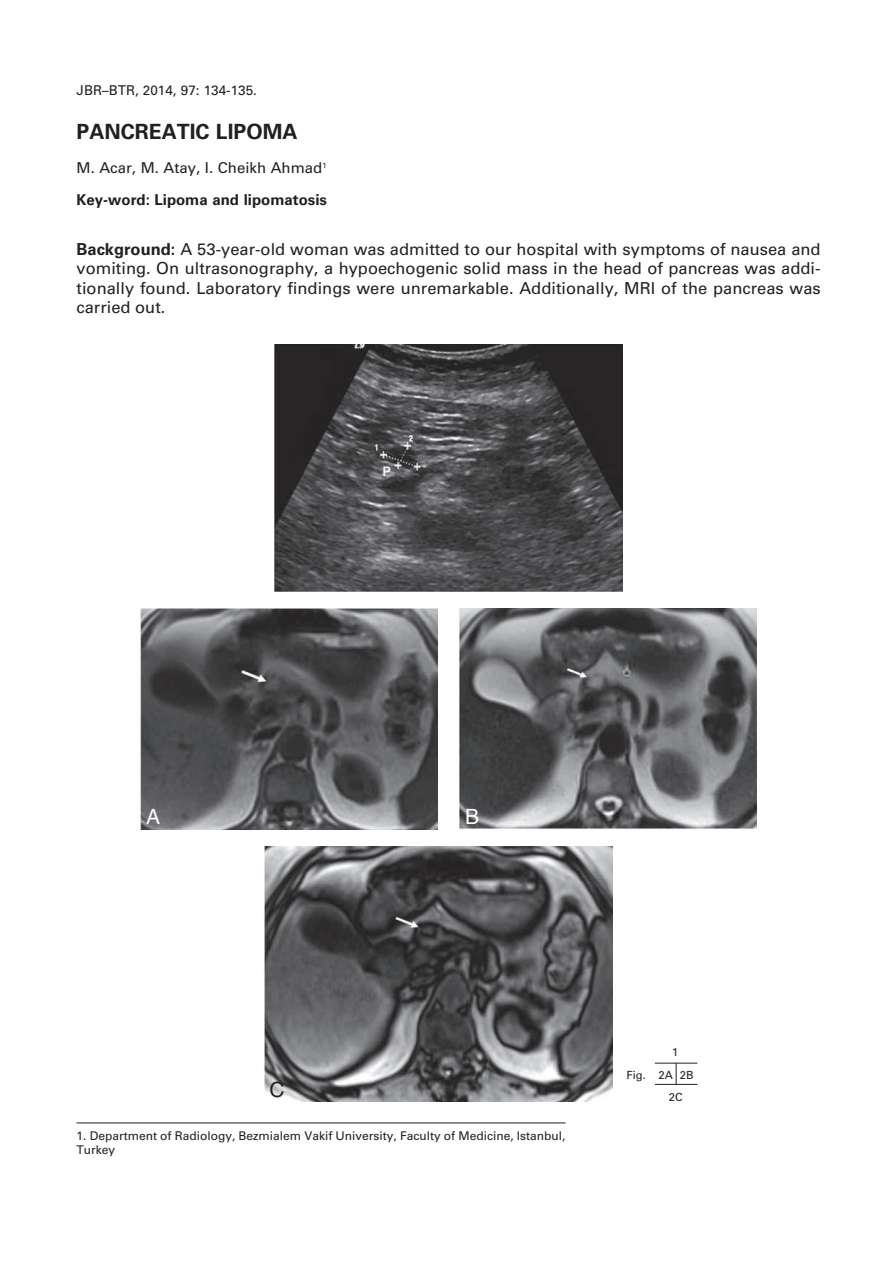
<style>
.page{position:relative;width:893px;height:1263px;background:#fff}
.page>*{position:absolute;margin:0;border:0;box-sizing:border-box;transform-origin:0 0}
.t1{font:700 21px "Univers";color:#231f20}
.t2{font:21px "Helvetica";color:#fff}
.t3{font:21px "Helvetica";color:#231f20}
.t4{font:16.5px/19.5px "Univers";color:#231f20;text-align:justify}
.t5{font:700 15px/32.2px "Univers";color:#231f20}
.t6{font:13.5px "Univers";color:#231f20}
.t7{font:12px/13.5px "Univers";color:#231f20}
.t8{font:11.25px "Univers";color:#231f20}
.s1{font-weight:400}
.s2{font-weight:700}
</style>
<div class="page">
<hr style="left:77px;top:1123px;width:489px;height:1px;background:#231f20">
<hr style="left:655px;top:1084px;width:42px;height:1px;background:#231f20">
<hr style="left:655px;top:1063px;width:42px;height:1px;background:#231f20">
<svg style="left:676px;top:1063px;width:1px;height:21px"></svg>
<img style="left:274px;top:344px;width:349px;height:247px">
<img style="left:140px;top:608px;width:298px;height:221px">
<img style="left:459px;top:608px;width:298px;height:221px">
<img style="left:264px;top:846px;width:348px;height:255px">
<p class="t6" style="left:77px;top:82px;width:182px">JBR–BTR, 2014, 97: 134-135.</p>
<p class="t1" style="left:77px;top:119px;width:223px">PANCREATIC LIPOMA</p>
<p class="t5" style="left:77px;top:152px;width:252px"><span class="s1">M. Acar, M. Atay, I. Cheikh Ahmad</span><sup>1<br></sup>Key-word: Lipoma and lipomatosis</p>
<p class="t4" style="left:77px;top:239px;width:746px"><span class="s2">Background:</span> A 53-year-old woman was admitted to our hospital with symptoms of nausea and vomiting. On ultrasonography, a hypoechogenic solid mass in the head of pancreas was addi&shy;tionally found. Laboratory findings were unremarkable. Additionally, MRI of the pancreas was carried out.</p>
<p class="t2" style="left:146px;top:801px;width:16px">A</p>
<p class="t2" style="left:465px;top:801px;width:16px">B</p>
<p class="t3" style="left:269px;top:1073px;width:17px">C</p>
<p class="t7" style="left:77px;top:1129px;width:490px">1. Department of Radiology, Bezmialem Vakif University, Faculty of Medicine, Istanbul,<br>Turkey</p>
<p class="t8" style="left:672px;top:1045px;width:8px">1</p>
<p class="t8" style="left:627px;top:1068px;width:68px">Fig. 2A 2B</p>
<p class="t8" style="left:669px;top:1090px;width:15px">2C</p>
</div>
